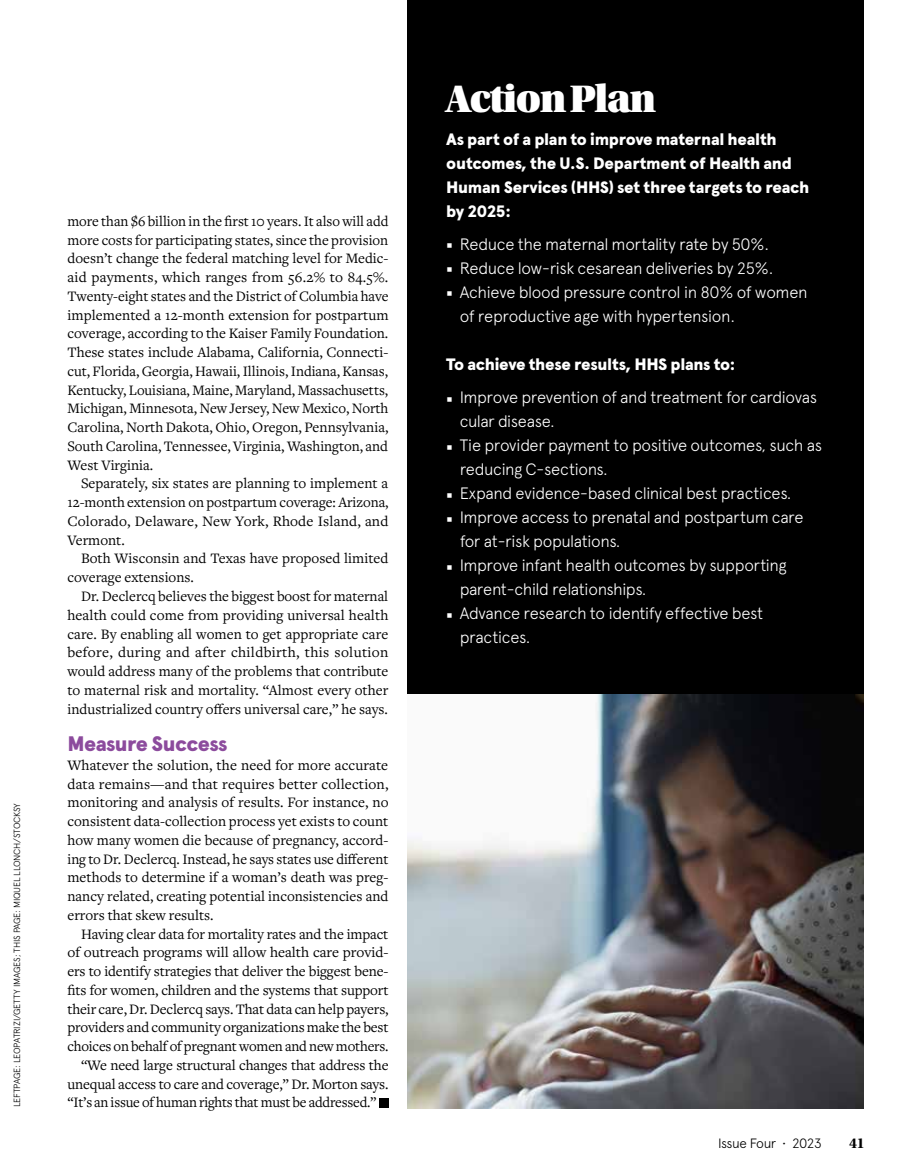
<style>
.page{position:relative;width:918px;height:1175px;background:#fff}
.page>*{position:absolute;margin:0;border:0;box-sizing:border-box;transform-origin:0 0}
.t1{font:40.5px "Utopia Std Black Headline";letter-spacing:-.03em;color:#fff}
.t2{font:900 21px "Apercu Pro";letter-spacing:-.03em;color:#8c4b9d}
.t3{font:300 16.5px/24px "Apercu Pro";letter-spacing:-.02em;color:#fff}
.t4{font:900 16.5px/24px "Apercu Pro";letter-spacing:-.02em;color:#fff}
.t5{font:15px/18.8px "Freight Text Pro";color:#000;text-align:justify}
.t6{font:700 15px "Utopia Std";color:#000}
.t7{font:300 13.5px "Apercu Pro";letter-spacing:-.05em;color:#000}
.t8{font:300 9px "Apercu Pro";letter-spacing:-.025em;color:#000}
</style>
<div class="page">
<div style="left:407px;top:0;width:457px;height:694px;background:#000"></div>
<div style="left:379px;top:1097px;width:10px;height:10px;background:#000"></div>
<img style="left:407px;top:694px;width:457px;height:414px">
<p class="t8" style="left:10px;top:1107px;width:306px;rotate:-90deg">LEFTPAGE: LEOPATRIZI/GETTY IMAGES; THIS PAGE: MIQUEL LLONCH/STOCKSY</p>
<p class="t5" style="left:68px;top:211px;width:323px">more than $6 billion in the frst 10 years. It also will add more costs for participating states, since the provision doesn’t change the federal matching level for Medic&shy;aid payments, which ranges from 56.2% to 84.5%.<br>Twenty-eight states and the District of Columbia have implemented a 12-month extension for postpartum coverage, according to the Kaiser Family Foundation.<br>These states include Alabama, California, Connecti&shy;cut, Florida, Georgia, Hawaii, Illinois, Indiana, Kansas, Kentucky, Louisiana, Maine, Maryland, Massachusetts, Michigan, Minnesota, New Jersey, New Mexico, North Carolina, North Dakota, Ohio, Oregon, Pennsylvania, South Carolina, Tennessee, Virginia, Washington, and West Virginia.</p>
<p class="t5" style="left:68px;top:474px;width:323px;text-indent:14px">Separately, six states are planning to implement a 12-month extension on postpartum coverage: Arizona, Colorado, Delaware, New York, Rhode Island, and Vermont.</p>
<p class="t5" style="left:68px;top:549px;width:322px;text-indent:14px">Both Wisconsin and Texas have proposed limited coverage extensions.</p>
<p class="t5" style="left:68px;top:586px;width:323px;text-indent:14px">Dr. Declercq believes the biggest boost for maternal health could come from providing universal health care. By enabling all women to get appropriate care before, during and after childbirth, this solution would address many of the problems that contribute to maternal risk and mortality. “Almost every other industrialized country ofers universal care,” he says.</p>
<h3 class="t2" style="left:68px;top:728px;width:162px">Measure Success</h3>
<p class="t5" style="left:68px;top:755px;width:323px">Whatever the solution, the need for more accurate data remains—and that requires better collection, monitoring and analysis of results. For instance, no consistent data-collection process yet exists to count how many women die because of pregnancy, accord&shy;ing to Dr. Declercq. Instead, he says states use diferent methods to determine if a woman’s death was preg&shy;nancy related, creating potential inconsistencies and errors that skew results.</p>
<p class="t5" style="left:68px;top:924px;width:323px;text-indent:14px">Having clear data for mortality rates and the impact of outreach programs will allow health care provid&shy;ers to identify strategies that deliver the biggest bene&shy;fts for women, children and the systems that support their care, Dr. Declercq says. That data can help payers, providers and community organizations make the best choices on behalf of pregnant women and new mothers.</p>
<p class="t5" style="left:68px;top:1055px;width:323px;text-indent:14px">“We need large structural changes that address the unequal access to care and coverage,” Dr. Morton says. “It’s an issue of human rights that must be addressed.”</p>
<h1 class="t1" style="left:446px;top:78px;width:212px">Action Plan</h1>
<p class="t4" style="left:446px;top:126px;width:365px">As part of a plan to improve maternal health outcomes, the U.S. Department of Health and Human Services (HHS) set three targets to reach by 2025:</p>
<p class="t3" style="left:446px;top:231px;width:324px">▪ Reduce the maternal mortality rate by 50%.</p>
<p class="t3" style="left:446px;top:255px;width:329px">▪ Reduce low-risk cesarean deliveries by 25%.</p>
<p class="t3" style="left:460px;top:279px;width:350px;text-indent:-14px">▪ Achieve blood pressure control in 80% of women of reproductive age with hypertension.</p>
<p class="t4" style="left:446px;top:351px;width:291px">To achieve these results, HHS plans to:</p>
<p class="t3" style="left:460px;top:384px;width:359px;text-indent:-14px">▪ Improve prevention of and treatment for cardiovas cular disease.</p>
<p class="t3" style="left:460px;top:432px;width:364px;text-indent:-14px">▪ Tie provider payment to positive outcomes, such as reducing C-sections.</p>
<p class="t3" style="left:446px;top:480px;width:347px">▪ Expand evidence-based clinical best practices.</p>
<p class="t3" style="left:460px;top:504px;width:345px;text-indent:-14px">▪ Improve access to prenatal and postpartum care for at-risk populations.</p>
<p class="t3" style="left:460px;top:552px;width:328px;text-indent:-14px">▪ Improve infant health outcomes by supporting parent-child relationships.</p>
<p class="t3" style="left:460px;top:600px;width:305px;text-indent:-14px">▪ Advance research to identify effective best practices.</p>
<p class="t7" style="left:718px;top:1133px;width:105px">Issue Four • 2023</p>
<p class="t6" style="left:849px;top:1134px;width:17px">41</p>
</div>
